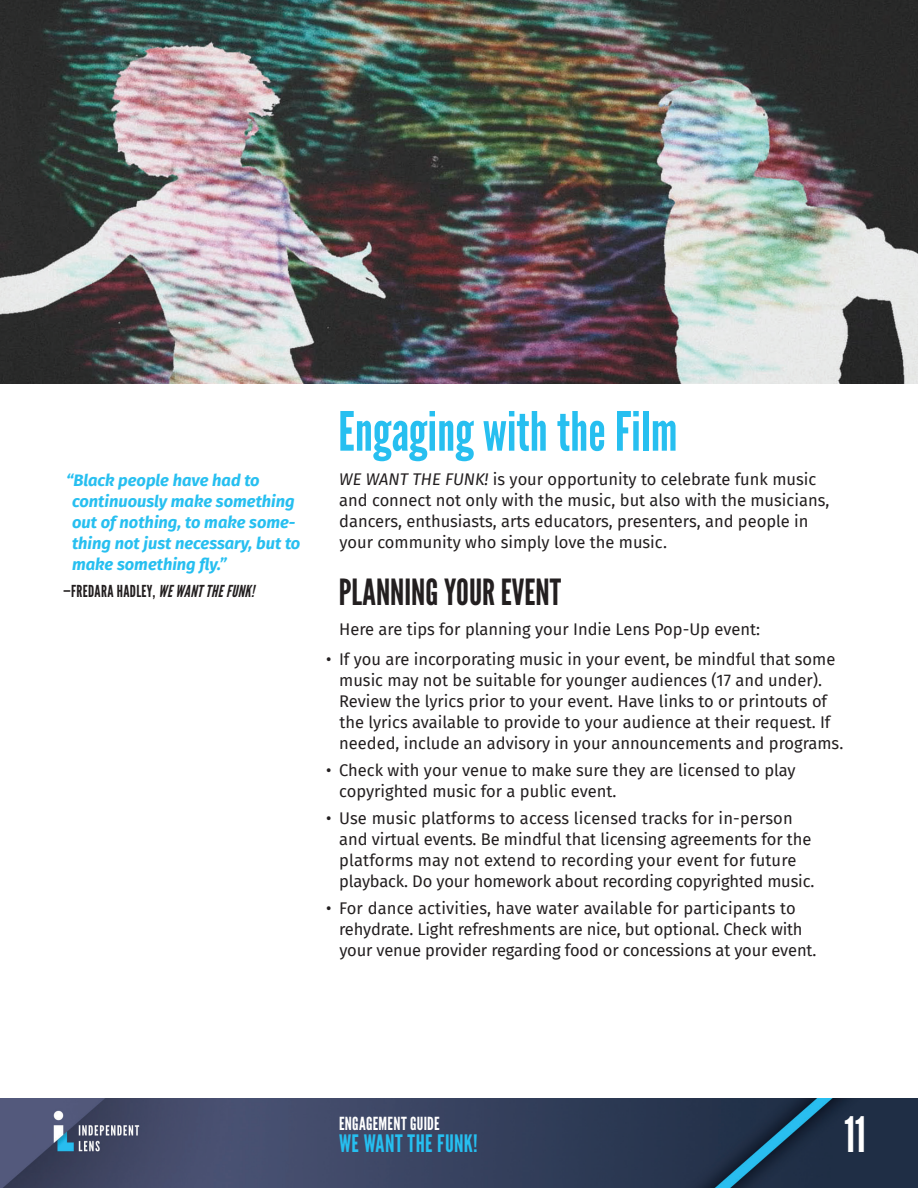
<style>
.page{position:relative;width:918px;height:1188px;background:#fff}
.page>*{position:absolute;margin:0;border:0;box-sizing:border-box;transform-origin:0 0}
.t1{font:54px "League Gothic";color:#27bff0}
.t2{font:48.75px "League Gothic";color:#fff;scale:.94 1}
.t3{font:36px "League Gothic";color:#231f20}
.t4{font:24px "League Gothic";letter-spacing:.02em;color:#26bff0}
.t5{font:18px "League Gothic";letter-spacing:.01em;color:#fff}
.t6{font:16.5px/21px "Fira Sans";color:#231f20}
.Pull_Quote{font:italic 700 16.5px/21px "Fira Sans";color:#27bff0}
.Pull_Quote_Attribution{font:16.5px "League Gothic";letter-spacing:.02em;color:#231f20}
.s1{font-style:italic}
</style>
<div class="page">
<img style="left:0;top:1098px;width:918px;height:90px">
<img style="left:0;top:0;width:918px;height:384px">
<p class="Pull_Quote" style="left:72px;top:468px;width:230px;text-indent:-6px">“Black people have had to continuously make something out of nothing, to make some&shy;thing not just necessary, but to make something fly.”</p>
<p class="Pull_Quote_Attribution" style="left:63px;top:581px;width:193px">—FREDARA HADLEY, <span class="s1">WE WANT THE FUNK!</span></p>
<h1 class="t1" style="left:338px;top:399px;width:341px">Engaging with the Film</h1>
<p class="t6" style="left:339px;top:469px;width:492px"><span class="s1">WE WANT THE FUNK!</span> is your opportunity to celebrate funk music and connect not only with the music, but also with the musicians, dancers, enthusiasts, arts educators, presenters, and people in your community who simply love the music.</p>
<h2 class="t3" style="left:339px;top:571px;width:224px">PLANNING YOUR EVENT</h2>
<p class="t6" style="left:339px;top:619px;width:422px">Here are tips for planning your Indie Lens Pop-Up event:</p>
<p class="t6" style="left:339px;top:649px;width:506px;text-indent:-13px">• If you are incorporating music in your event, be mindful that some music may not be suitable for younger audiences (17 and under).<br>Review the lyrics prior to your event. Have links to or printouts of the lyrics available to provide to your audience at their request. If needed, include an advisory in your announcements and programs.</p>
<p class="t6" style="left:339px;top:760px;width:458px;text-indent:-13px">• Check with your venue to make sure they are licensed to play copyrighted music for a public event.</p>
<p class="t6" style="left:339px;top:808px;width:477px;text-indent:-13px">• Use music platforms to access licensed tracks for in-person and virtual events. Be mindful that licensing agreements for the platforms may not extend to recording your event for future playback. Do your homework about recording copyrighted music.</p>
<p class="t6" style="left:339px;top:898px;width:479px;text-indent:-13px">• For dance activities, have water available for participants to rehydrate. Light refreshments are nice, but optional. Check with your venue provider regarding food or concessions at your event.</p>
<p class="t5" style="left:339px;top:1112px;width:102px">ENGAGEMENT GUIDE</p>
<h3 class="t4" style="left:339px;top:1129px;width:140px">WE WANT THE FUNK!</h3>
<h2 class="t2" style="left:845px;top:1106px;width:24px">11</h2>
</div>
